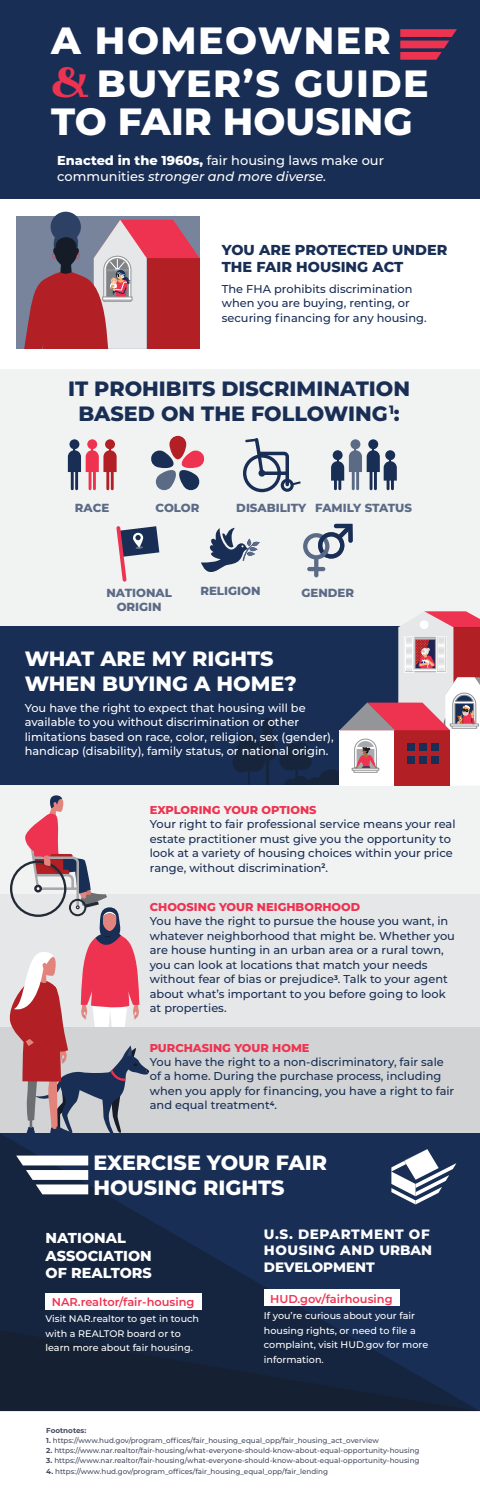
<style>
.page{position:relative;width:480px;height:1493px;background:#fff}
.page>*{position:absolute;margin:0;border:0;box-sizing:border-box;transform-origin:0 0}
.t1{font:800 37.92px/42.8px "Montserrat";letter-spacing:.035em;color:#fff}
.t2{font:800 37.92px "Montserrat";color:#fff}
.t3{font:800 20.72px/24.9px "Montserrat";color:#fff}
.t4{font:800 20.72px/24.9px "Montserrat";color:#182e55;text-align:center}
.t5{font:800 14.4px/17.3px "Montserrat";color:#182e55}
.t6{font:800 14.4px/17.3px "Montserrat";color:#fff}
.t7{font:800 13.6px/16.3px "Montserrat";letter-spacing:.035em;color:#fff}
.t8{font:500 12.96px/15.5px "Montserrat";color:#fff}
.t9{font:800 11.72px/14.1px "Montserrat";color:#5b6b86;text-align:center}
.t10{font:500 11.4px/14.5px "Montserrat";color:#182e55}
.t11{font:500 11.4px/14.5px "Montserrat";color:#fff}
.t12{font:800 11.4px "Montserrat";color:#ee3351}
.t13{font:600 11.4px "Montserrat";color:#ee3351}
.t14{font:500 9.6px/14.5px "Montserrat";color:#fff}
.t15{font:500 7.2px "Montserrat";color:#414b5e}
.t16{font:700 7.2px "Montserrat";color:#414b5e}
.s1{font-family:"Gimlet Display";font-weight:700;font-size:41.68px;color:#ee3351}
.s2{font-weight:800}
.s3{font-style:italic}
.s4{font-weight:700}
</style>
<div class="page">
<svg style="left:0;top:1133px;width:480px;height:278px;fill:#182e55"></svg>
<div style="left:0;top:785px;width:480px;height:132px;background:#f1f2f2"></div>
<div style="left:264px;top:1289px;width:135px;height:17px;background:#fff"></div>
<div style="left:46px;top:1293px;width:156px;height:17px;background:#fff"></div>
<div style="left:0;top:1026px;width:480px;height:107px;background:#d1d3d4"></div>
<div style="left:0;top:894px;width:480px;height:132px;background:#e6e7e8"></div>
<div style="left:0;top:369px;width:480px;height:257px;background:#f1f2f2"></div>
<div style="left:0;top:0;width:480px;height:199px;background:#182e55"></div>
<div style="left:0;top:626px;width:480px;height:159px;background:#182e55"></div>
<svg style="left:400px;top:29px;width:57px;height:31px"></svg>
<svg style="left:16px;top:1156px;width:72px;height:38px"></svg>
<div style="left:16px;top:216px;width:184px;height:133px;background:linear-gradient(to bottom,#77849b,#77849b)"></div>
<div style="left:51px;top:212px;width:30px;height:30px;background:#2d4164;border-radius:50%"></div>
<svg style="left:20px;top:220px;width:180px;height:129px"></svg>
<div style="left:87px;top:439px;width:10px;height:10px;background:#ee3351;border-radius:50%"></div>
<div style="left:105px;top:439px;width:10px;height:10px;background:#b21f24;border-radius:50%"></div>
<div style="left:69px;top:439px;width:10px;height:10px;background:#182e55;border-radius:50%"></div>
<svg style="left:68px;top:448px;width:49px;height:42px"></svg>
<div style="left:350px;top:439px;width:10px;height:10px;background:#5b6b86;border-radius:50%"></div>
<div style="left:368px;top:439px;width:10px;height:10px;background:#182e55;border-radius:50%"></div>
<svg style="left:331px;top:448px;width:66px;height:42px"></svg>
<div style="left:169px;top:436px;width:17px;height:23px;background:#b21f24;border-radius:8px"></div>
<svg style="left:151px;top:449px;width:54px;height:42px"></svg>
<svg style="left:243px;top:438px;width:58px;height:54px"></svg>
<svg style="left:116px;top:526px;width:43px;height:56px"></svg>
<svg style="left:201px;top:528px;width:59px;height:44px"></svg>
<svg style="left:303px;top:524px;width:50px;height:53px"></svg>
<svg style="left:233px;top:611px;width:247px;height:175px"></svg>
<div style="left:431px;top:743px;width:8px;height:8px;background:#182e55"></div>
<div style="left:419px;top:743px;width:8px;height:8px;background:#182e55"></div>
<div style="left:407px;top:743px;width:8px;height:8px;background:#182e55"></div>
<div style="left:431px;top:756px;width:8px;height:8px;background:#182e55"></div>
<div style="left:419px;top:756px;width:8px;height:8px;background:#182e55"></div>
<div style="left:407px;top:756px;width:8px;height:8px;background:#182e55"></div>
<svg style="left:8px;top:795px;width:141px;height:343px"></svg>
<svg style="left:391px;top:1149px;width:65px;height:55px"></svg>
<h1 class="t1" style="left:51px;top:21px;width:379px">A HOMEOWNER <span class="s1">&amp;</span> BUYER’S GUIDE</h1>
<h1 class="t2" style="left:51px;top:105px;width:363px">TO FAIR HOUSING</h1>
<p class="t8" style="left:57px;top:153px;width:328px"><span class="s2">Enacted in the 1960s,</span> fair housing laws make our communities <span class="s3">stronger and more diverse.</span></p>
<p class="t5" style="left:222px;top:241px;width:227px">YOU ARE PROTECTED UNDER<br>THE FAIR HOUSING ACT</p>
<p class="t10" style="left:222px;top:282px;width:206px">The FHA prohibits discrimination when you are buying, renting, or securing financing for any housing.</p>
<h2 class="t4" style="left:68px;top:377px;width:344px">IT PROHIBITS DISCRIMINATION<br>BASED ON THE FOLLOWING<sup>1</sup>:</h2>
<p class="t9" style="left:75px;top:501px;width:36px">RACE</p>
<p class="t9" style="left:236px;top:501px;width:177px">DISABILITY FAMILY STATUS</p>
<p class="t9" style="left:156px;top:501px;width:46px">COLOR</p>
<p class="t9" style="left:107px;top:586px;width:67px">NATIONAL<br>ORIGIN</p>
<p class="t9" style="left:200px;top:584px;width:62px">RELIGION</p>
<p class="t9" style="left:302px;top:586px;width:54px">GENDER</p>
<h2 class="t3" style="left:25px;top:647px;width:274px">WHAT ARE MY RIGHTS<br>WHEN BUYING A HOME?</h2>
<p class="t11" style="left:25px;top:701px;width:311px">You have the right to expect that housing will be available to you without discrimination or other limitations based on race, color, religion, sex (gender), handicap (disability), family status, or national origin.</p>
<p class="t12" style="left:150px;top:805px;width:168px">EXPLORING YOUR OPTIONS</p>
<p class="t10" style="left:150px;top:817px;width:307px">Your right to fair professional service means your real estate practitioner must give you the opportunity to look at a variety of housing choices within your price range, without discrimination<sup>2</sup>.</p>
<p class="t12" style="left:150px;top:902px;width:212px">CHOOSING YOUR NEIGHBORHOOD</p>
<p class="t10" style="left:150px;top:915px;width:307px">You have the right to pursue the house you want, in whatever neighborhood that might be. Whether you are house hunting in an urban area or a rural town, you can look at locations that match your needs without fear of bias or prejudice<sup>3</sup>. Talk to your agent about what’s important to you before going to look at properties.</p>
<p class="t12" style="left:150px;top:1042px;width:161px">PURCHASING YOUR HOME</p>
<p class="t10" style="left:150px;top:1055px;width:306px">You have the right to a non-discriminatory, fair sale of a home. During the purchase process, including when you apply for financing, you have a right to fair and equal treatment<sup>4</sup>.</p>
<h2 class="t3" style="left:93px;top:1151px;width:235px">EXERCISE YOUR FAIR<br>HOUSING RIGHTS</h2>
<p class="t6" style="left:46px;top:1230px;width:108px">NATIONAL<br>ASSOCIATION<br>OF REALTORS</p>
<p class="t13" style="left:52px;top:1296px;width:144px">NAR.realtor/fair-housing</p>
<p class="t14" style="left:46px;top:1312px;width:155px">Visit NAR.realtor to get in touch with a REALTOR board or to learn more about fair housing.</p>
<p class="t7" style="left:264px;top:1227px;width:170px">U.S. DEPARTMENT OF<br>HOUSING AND URBAN<br>DEVELOPMENT</p>
<p class="t13" style="left:270px;top:1293px;width:124px">HUD.gov/fairhousing</p>
<p class="t14" style="left:264px;top:1309px;width:166px">If you’re curious about your fair housing rights, or need to file a complaint, visit HUD.gov for more information.</p>
<p class="t16" style="left:46px;top:1426px;width:42px">Footnotes:</p>
<p class="t15" style="left:46px;top:1437px;width:334px"><span class="s4">1.</span> https://www.hud.gov/program_offices/fair_housing_equal_opp/fair_housing_act_overview</p>
<p class="t15" style="left:46px;top:1447px;width:375px"><span class="s4">2.</span> https://www.nar.realtor/fair-housing/what-everyone-should-know-about-equal-opportunity-housing</p>
<p class="t15" style="left:46px;top:1457px;width:375px"><span class="s4">3.</span> https://www.nar.realtor/fair-housing/what-everyone-should-know-about-equal-opportunity-housing</p>
<p class="t15" style="left:46px;top:1468px;width:283px"><span class="s4">4.</span> https://www.hud.gov/program_offices/fair_housing_equal_opp/fair_lending</p>
</div>
